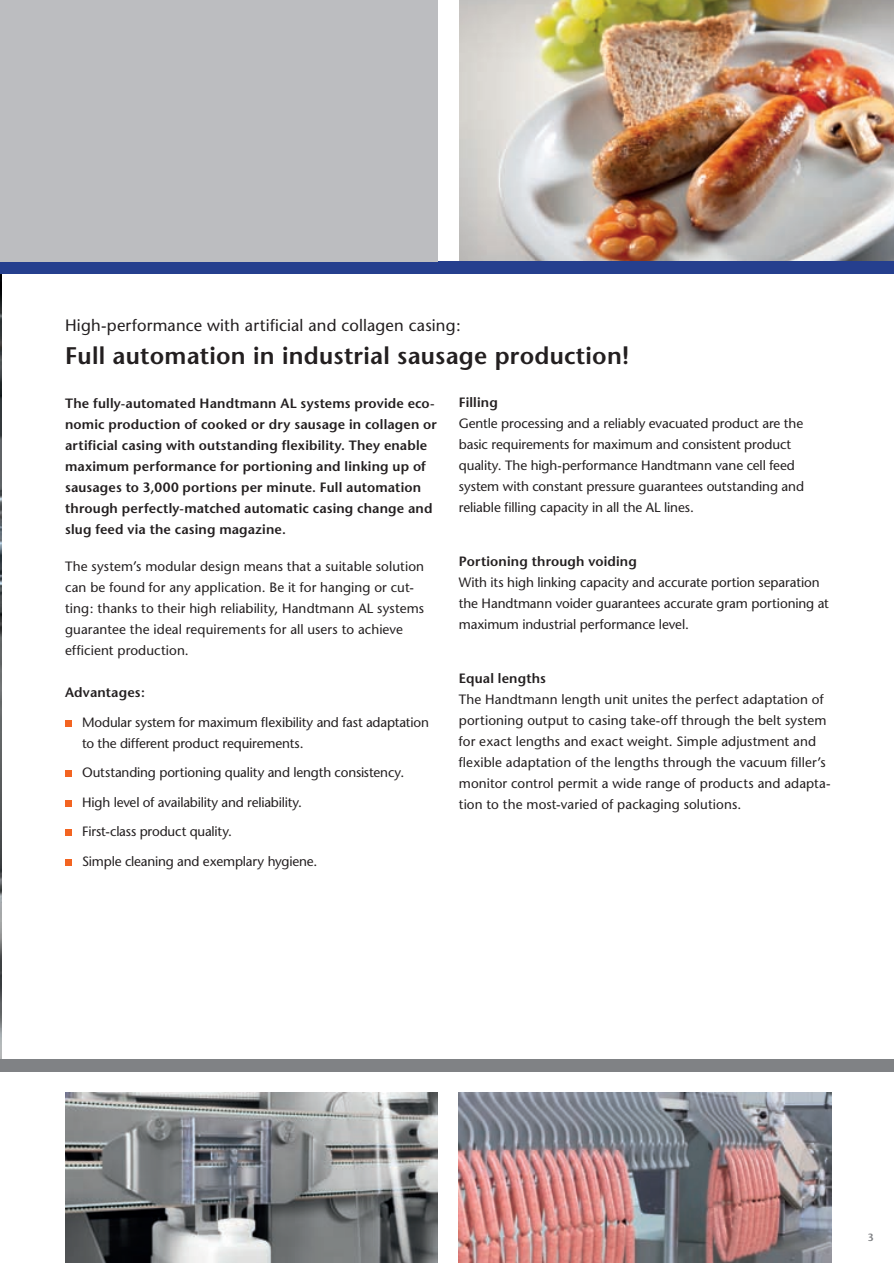
<style>
.page{position:relative;width:894px;height:1263px;background:#fff}
.page>*{position:absolute;margin:0;border:0;box-sizing:border-box;transform-origin:0 0}
.t1{font:600 24px "Stone Sans";letter-spacing:.01em;color:#231f20}
.t2{font:16.5px "Stone Sans";letter-spacing:.01em;color:#231f20}
.t3{font:13.5px/21px "Stone Sans";color:#231f20}
.t4{font:600 13.5px/21px "Stone Sans";letter-spacing:.01em;color:#231f20}
.t5{font:600 10.5px "Stone Sans";color:#808285}
</style>
<div class="page">
<img style="left:0;top:274px;width:1px;height:785px">
<div style="left:0;top:1059px;width:893px;height:13px;background:#808285"></div>
<img style="left:459px;top:0;width:434px;height:262px">
<div style="left:0;top:262px;width:893px;height:12px;background:#253f8e"></div>
<img style="left:458px;top:1093px;width:372px;height:170px">
<img style="left:65px;top:1093px;width:372px;height:170px">
<div style="left:0;top:0;width:437px;height:262px;background:#bcbdc0"></div>
<div style="left:65px;top:720px;width:7px;height:7px;background:#f36421"></div>
<div style="left:65px;top:770px;width:7px;height:7px;background:#f36421"></div>
<div style="left:65px;top:800px;width:7px;height:7px;background:#f36421"></div>
<div style="left:65px;top:829px;width:7px;height:7px;background:#f36421"></div>
<div style="left:65px;top:859px;width:7px;height:7px;background:#f36421"></div>
<p class="t2" style="left:65px;top:319px;width:397px">High-performance with artificial and collagen casing:</p>
<h1 class="t1" style="left:65px;top:347px;width:565px">Full automation in industrial sausage production!</h1>
<p class="t4" style="left:65px;top:394px;width:373px">The fully-automated Handtmann AL systems provide eco&shy;nomic production of cooked or dry sausage in collagen or artificial casing with outstanding flexibility. They enable maximum performance for portioning and linking up of sausages to 3,000 portions per minute. Full automation through perfectly-matched automatic casing change and slug feed via the casing magazine.</p>
<p class="t3" style="left:65px;top:557px;width:360px">The system’s modular design means that a suitable solution can be found for any application. Be it for hanging or cut&shy;ting: thanks to their high reliability, Handtmann AL systems guarantee the ideal requirements for all users to achieve efficient production.</p>
<p class="t4" style="left:65px;top:683px;width:81px">Advantages:</p>
<p class="t3" style="left:82px;top:713px;width:348px">Modular system for maximum flexibility and fast adaptation to the different product requirements.</p>
<p class="t3" style="left:82px;top:759px;width:323px;line-height:29.5px">Outstanding portioning quality and length consistency.<br>High level of availability and reliability.<br>First-class product quality.<br>Simple cleaning and exemplary hygiene.</p>
<p class="t4" style="left:458px;top:394px;width:40px">Filling</p>
<p class="t3" style="left:458px;top:415px;width:346px">Gentle processing and a reliably evacuated product are the basic requirements for maximum and consistent product quality. The high-performance Handtmann vane cell feed system with constant pressure guarantees outstanding and reliable filling capacity in all the AL lines.</p>
<p class="t4" style="left:458px;top:553px;width:179px">Portioning through voiding</p>
<p class="t3" style="left:458px;top:574px;width:371px">With its high linking capacity and accurate portion separation the Handtmann voider guarantees accurate gram portioning at maximum industrial performance level.</p>
<p class="t4" style="left:458px;top:670px;width:89px">Equal lengths</p>
<p class="t3" style="left:458px;top:691px;width:373px">The Handtmann length unit unites the perfect adaptation of portioning output to casing take-off through the belt system for exact lengths and exact weight. Simple adjustment and flexible adaptation of the lengths through the vacuum filler’s monitor control permit a wide range of products and adapta&shy;tion to the most-varied of packaging solutions.</p>
<p class="t5" style="left:867px;top:1233px;width:8px">3</p>
</div>
